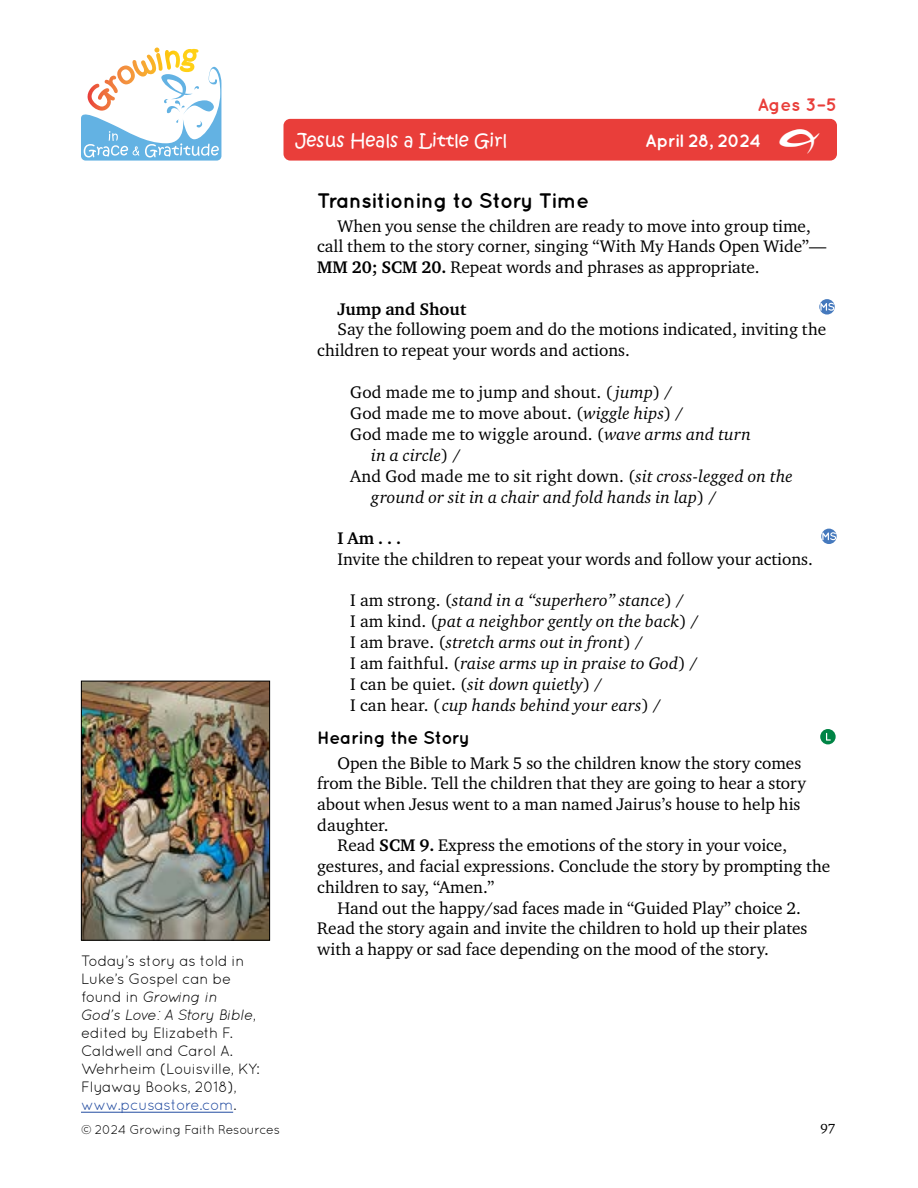
<style>
.page{position:relative;width:918px;height:1188px;background:#fff}
.page>*{position:absolute;margin:0;border:0;box-sizing:border-box;transform-origin:0 0}
.t1{font:45px "Growing Grace Gratitude";color:#fff}
.t2{font:700 21px "Quicksand";letter-spacing:-.02em;color:#000}
.t3{font:18px "Kristen Normal ITC Std";color:#fff}
.t4{font:700 18px "Quicksand";letter-spacing:-.02em;color:#000}
.t5{font:700 18px "Quicksand";letter-spacing:-.03em;color:#fff}
.t6{font:700 18px "Quicksand";color:#e93e3a}
.t7{font:17.25px/20.7px "Charter ITC Std";color:#000}
.t8{font:italic 17.25px/21px "Charter ITC Std";letter-spacing:.01em;color:#000}
.t9{font:700 17.25px "Charter ITC Std";color:#000}
.t10{font:15px/18px "Quicksand";letter-spacing:-.02em;color:#000}
.t11{font:13.5px "Charter ITC Std";color:#000}
.t12{font:12.75px "Quicksand";letter-spacing:-.03em;color:#000}
.s1{font-style:italic}
.s2{color:#224ba0}
.s3{font-weight:700}
.s4{font-style:normal}
</style>
<div class="page">
<svg style="left:81px;top:48px;width:140px;height:113px"></svg>
<img style="left:83px;top:683px;width:185px;height:256px">
<div style="left:81px;top:681px;width:189px;height:260px;border:1px solid #000"></div>
<hr style="left:81px;top:1112px;width:152px;height:1px;background:#224ba0">
<div style="left:284px;top:119px;width:553px;height:42px;background:#e93e3a;border-radius:7px"></div>
<svg style="left:819px;top:299px;width:16px;height:16px"></svg>
<svg style="left:820px;top:303px;width:14px;height:8px"></svg>
<svg style="left:821px;top:529px;width:16px;height:15px"></svg>
<svg style="left:822px;top:532px;width:14px;height:8px"></svg>
<div style="left:820px;top:729px;width:16px;height:15px;background:#008445;border-radius:50%"></div>
<svg style="left:826px;top:733px;width:5px;height:8px"></svg>
<p class="t10" style="left:81px;top:952px;width:180px">Today’s story as told in<br>Luke’s Gospel can be found in <span class="s1">Growing in<br>God’s Love: A Story Bible</span>, edited by Elizabeth F.<br>Caldwell and Carol A.<br>Wehrheim (Louisville, KY:<br>Flyaway Books, 2018), <span class="s2">www.pcusastore.com</span>.</p>
<p class="t6" style="left:757px;top:94px;width:81px">Ages 3–5</p>
<p class="t3" style="left:296px;top:129px;width:213px">Jesus Heals a Little Girl</p>
<p class="t5" style="left:645px;top:130px;width:117px">April 28, 2024</p>
<h1 class="t1" style="left:779px;top:122px;width:42px">E</h1>
<p class="t2" style="left:317px;top:188px;width:273px">Transitioning to Story Time</p>
<p class="t7" style="left:317px;top:215px;width:511px;text-indent:20px">When you sense the children are ready to move into group time, call them to the story corner, singing “With My Hands Open Wide”—<br><span class="s3">MM 20; SCM 20.</span> Repeat words and phrases as appropriate.</p>
<p class="t9" style="left:338px;top:298px;width:130px">Jump and Shout</p>
<p class="t7" style="left:317px;top:319px;width:510px;text-indent:20px">Say the following poem and do the motions indicated, inviting the children to repeat your words and actions.</p>
<p class="t7" style="left:350px;top:381px;width:324px">God made me to jump and shout. ( <span class="s1">jump</span>) /</p>
<p class="t7" style="left:350px;top:402px;width:335px">God made me to move about. (<span class="s1">wiggle hips</span>) /</p>
<p class="t7" style="left:350px;top:423px;width:402px">God made me to wiggle around. (<span class="s1">wave arms and turn</span></p>
<p class="t8" style="left:371px;top:444px;width:91px">in a circle<span class="s4">) /</span></p>
<p class="t7" style="left:350px;top:465px;width:444px">And God made me to sit right down. (<span class="s1">sit cross-legged on the</span></p>
<p class="t8" style="left:371px;top:486px;width:347px">ground or sit in a chair and fold hands in lap<span class="s4">) /</span></p>
<p class="t9" style="left:337px;top:527px;width:65px">I Am . . .</p>
<p class="t7" style="left:338px;top:548px;width:477px">Invite the children to repeat your words and follow your actions.</p>
<p class="t8" style="left:350px;top:590px;width:350px"><span class="s4">I am strong. (</span>stand in a “superhero” stance<span class="s4">) /<br>I am kind. (</span>pat a neighbor gently on the back<span class="s4">) / I am brave. (</span>stretch arms out in front<span class="s4">) /<br>I am faithful. (</span>raise arms up in praise to God<span class="s4">) / I can be quiet. (</span>sit down quietly<span class="s4">) /<br>I can hear. (</span>cup hands behind your ears<span class="s4">) /</span></p>
<p class="t4" style="left:317px;top:727px;width:154px">Hearing the Story</p>
<p class="t7" style="left:317px;top:752px;width:490px;text-indent:20px">Open the Bible to Mark 5 so the children know the story comes from the Bible. Tell the children that they are going to hear a story about when Jesus went to a man named Jairus’s house to help his daughter.</p>
<p class="t7" style="left:338px;top:835px;width:451px">Read <span class="s3">SCM 9.</span> Express the emotions of the story in your voice,</p>
<p class="t7" style="left:317px;top:856px;width:515px">gestures, and facial expressions. Conclude the story by prompting the</p>
<p class="t7" style="left:317px;top:876px;width:179px">children to say, “Amen.”</p>
<p class="t7" style="left:338px;top:897px;width:465px">Hand out the happy/sad faces made in “Guided Play” choice 2.</p>
<p class="t7" style="left:317px;top:918px;width:492px">Read the story again and invite the children to hold up their plates</p>
<p class="t7" style="left:317px;top:938px;width:453px">with a happy or sad face depending on the mood of the story.</p>
<p class="t12" style="left:81px;top:1122px;width:201px">© 2024 Growing Faith Resources</p>
<p class="t11" style="left:820px;top:1120px;width:17px">97</p>
</div>
